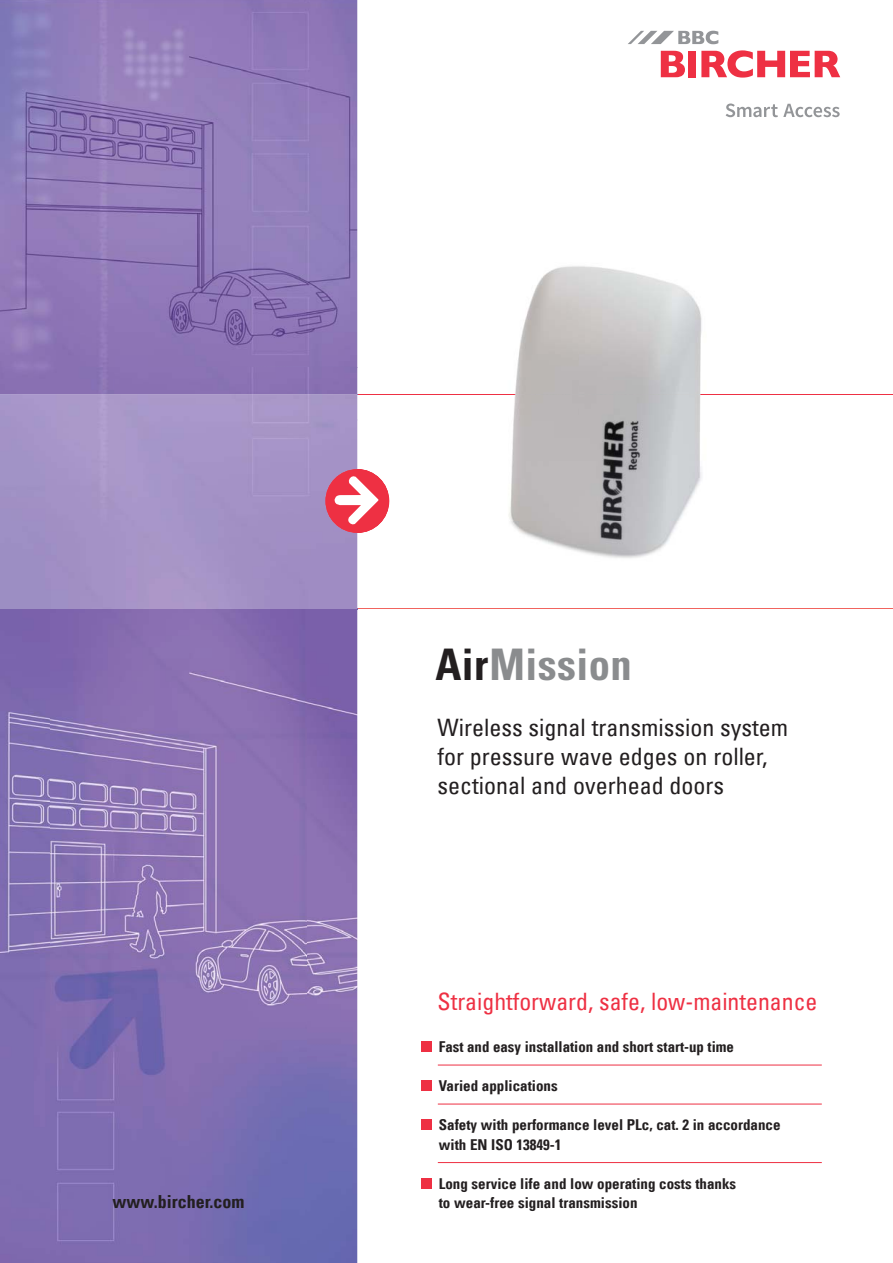
<style>
.page{position:relative;width:893px;height:1263px;background:#fff}
.page>*{position:absolute;margin:0;border:0;box-sizing:border-box;transform-origin:0 0}
.t1{font:700 condensed 43.5px "Univers";letter-spacing:.01em;color:#8a8c8e}
.t2{font:condensed 24px/28.8px "Univers Com 57";color:#231f20}
.t3{font:condensed 24px "Univers Com 57";color:#ee3043}
.t4{font:18px "Univers Com 67 Bold Cond";color:#231f20}
.t5{font:15px/19.5px "Univers Com 67 Bold Cond";color:#231f20}
.s1{color:#231f20}
</style>
<div class="page">
<hr style="left:357px;top:394px;width:536px;height:1px;background:#ee3043">
<hr style="left:357px;top:609px;width:536px;height:1px;background:#f1645e">
<img style="left:0;top:0;width:357px;height:394px">
<img style="left:0;top:609px;width:50px;height:654px">
<img style="left:357px;top:420px;width:1px;height:49px">
<img style="left:307px;top:609px;width:50px;height:654px">
<img style="left:50px;top:609px;width:257px;height:654px">
<img style="left:325px;top:469px;width:26px;height:64px">
<div style="left:325px;top:469px;width:64px;height:64px;background:#ee3043;border-radius:50%"></div>
<svg style="left:335px;top:476px;width:43px;height:48px"></svg>
<img style="left:509px;top:266px;width:193px;height:292px">
<img style="left:509px;top:394px;width:193px;height:1px">
<svg style="left:661px;top:51px;width:24px;height:26px"></svg>
<div style="left:688px;top:51px;width:8px;height:26px;background:#ee3043"></div>
<svg style="left:701px;top:50px;width:139px;height:28px"></svg>
<svg style="left:628px;top:31px;width:90px;height:13px"></svg>
<svg style="left:726px;top:103px;width:114px;height:14px"></svg>
<hr style="left:438px;top:1065px;width:384px;height:1px;background:#ee3043">
<hr style="left:438px;top:1104px;width:384px;height:1px;background:#ee3043">
<hr style="left:438px;top:1162px;width:384px;height:1px;background:#ee3043">
<div style="left:421px;top:1042px;width:10px;height:10px;background:#ee3043"></div>
<div style="left:421px;top:1081px;width:10px;height:10px;background:#ee3043"></div>
<div style="left:421px;top:1120px;width:10px;height:10px;background:#ee3043"></div>
<div style="left:421px;top:1178px;width:10px;height:10px;background:#ee3043"></div>
<p class="t4" style="left:113px;top:1195px;width:134px">www.bircher.com</p>
<h1 class="t1" style="left:435px;top:648px;width:198px"><span class="s1">Air</span>Mission</h1>
<h2 class="t2" style="left:437px;top:716px;width:352px">Wireless signal transmission system for pressure wave edges on roller, sectional and overhead doors</h2>
<h2 class="t3" style="left:438px;top:993px;width:381px">Straightforward, safe, low-maintenance</h2>
<p class="t5" style="left:439px;top:1039px;width:297px">Fast and easy installation and short start-up time</p>
<p class="t5" style="left:439px;top:1078px;width:120px">Varied applications</p>
<p class="t5" style="left:439px;top:1117px;width:343px">Safety with performance level PLc, cat. 2 in accordance with EN ISO 13849-1</p>
<p class="t5" style="left:439px;top:1175px;width:299px">Long service life and low operating costs thanks to wear-free signal transmission</p>
</div>
